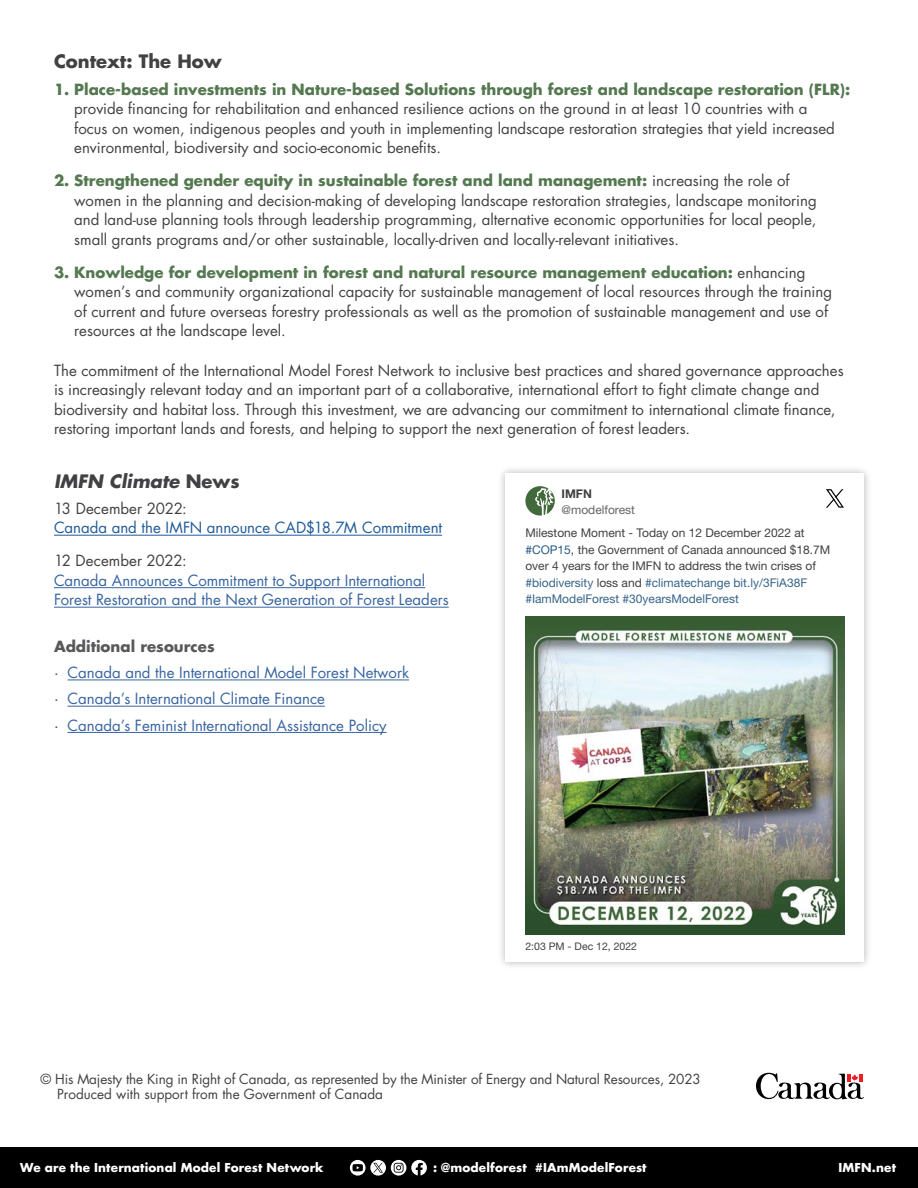
<style>
.page{position:relative;width:918px;height:1188px;background:#fff}
.page>*{position:absolute;margin:0;border:0;box-sizing:border-box;transform-origin:0 0}
.Heading_1{font:italic 700 18px "Futura LT";color:#414042}
.Heading_1-2{font:700 18px "Futura LT";color:#414042}
.t1{font:15px/19.5px "Futura LT";color:#414042}
.t2{font:15px/19.5px "Futura LT";color:#3864a0}
.t3{font:15px/19.5px "Futura LT";color:#1f5a99}
.Heading_2{font:700 15px "Futura LT";color:#58595b}
.Copyright_text{font:13.5px/15px "Futura LT";letter-spacing:-.01em;color:#414042}
.Tweet{font:12px/16.5px "Helvetica Neue LT Std";color:#414042}
.t4{font:700 12px "Futura LT";letter-spacing:.01em;color:#fff}
.Tweet-2{font:12px/16.5px "Helvetica Neue LT Std";color:#636466}
.Tweet-3{font:10.5px "Helvetica Neue LT Std";color:#414042}
.s1{font-weight:700;color:#547850}
.s2{font-style:normal}
.s3{color:#414042}
.s4{font-weight:700;color:#414042}
.s5{color:#24587f}
.s6{color:#275d85}
.s7{color:#376489}
</style>
<div class="page">
<div style="left:0;top:1148px;width:918px;height:40px;background:#000"></div>
<div style="left:497px;top:465px;width:375px;height:505px;background:#000;opacity:.3"></div>
<div style="left:505px;top:473px;width:359px;height:488px;background:#fff"></div>
<hr style="left:54px;top:535px;width:388px;height:1px;background:#1f5a99">
<hr style="left:54px;top:587px;width:371px;height:1px;background:#3864a0">
<hr style="left:54px;top:607px;width:395px;height:1px;background:#3864a0">
<hr style="left:68px;top:680px;width:341px;height:1px;background:#3864a0">
<hr style="left:68px;top:706px;width:257px;height:1px;background:#3864a0">
<hr style="left:68px;top:732px;width:319px;height:1px;background:#3864a0">
<svg style="left:525px;top:486px;width:30px;height:30px"></svg>
<svg style="left:826px;top:489px;width:18px;height:19px"></svg>
<img style="left:525px;top:616px;width:319px;height:319px">
<svg style="left:756px;top:1073px;width:108px;height:27px"></svg>
<svg style="left:350px;top:1160px;width:16px;height:16px"></svg>
<svg style="left:352px;top:1164px;width:11px;height:7px"></svg>
<svg style="left:370px;top:1160px;width:16px;height:16px"></svg>
<svg style="left:373px;top:1163px;width:10px;height:10px"></svg>
<svg style="left:391px;top:1160px;width:15px;height:16px"></svg>
<svg style="left:394px;top:1163px;width:10px;height:10px"></svg>
<svg style="left:411px;top:1160px;width:16px;height:16px"></svg>
<p class="Heading_1-2" style="left:54px;top:50px;width:169px">Context: The How</p>
<p class="t1" style="left:74px;top:80px;width:778px;text-indent:-20px"><span class="s1">1. Place-based investments in Nature-based Solutions through forest and landscape restoration (FLR): </span>provide financing for rehabilitation and enhanced resilience actions on the ground in at least 10 countries with a<br>focus on women, indigenous peoples and youth in implementing landscape restoration strategies that yield increased environmental, biodiversity and socio-economic benefits.</p>
<p class="t1" style="left:74px;top:171px;width:744px;text-indent:-20px"><span class="s1">2. Strengthened gender equity in sustainable forest and land management:</span> increasing the role of women in the planning and decision-making of developing landscape restoration strategies, landscape monitoring and land-use planning tools through leadership programming, alternative economic opportunities for local people, small grants programs and/or other sustainable, locally-driven and locally-relevant initiatives.</p>
<p class="t1" style="left:74px;top:263px;width:759px;text-indent:-20px"><span class="s1">3. Knowledge for development in forest and natural resource management education:</span> enhancing women’s and community organizational capacity for sustainable management of local resources through the training of current and future overseas forestry professionals as well as the promotion of sustainable management and use of resources at the landscape level.</p>
<p class="t1" style="left:54px;top:361px;width:791px">The commitment of the International Model Forest Network to inclusive best practices and shared governance approaches is increasingly relevant today and an important part of a collaborative, international effort to fight climate change and biodiversity and habitat loss. Through this investment, we are advancing our commitment to international climate finance, restoring important lands and forests, and helping to support the next generation of forest leaders.</p>
<p class="Heading_1" style="left:54px;top:469px;width:187px">IMFN Climate <span class="s2">News</span></p>
<p class="t3" style="left:54px;top:499px;width:390px"><span class="s3">13 December 2022:<br></span>Canada and the IMFN announce CAD$18.7M Commitment</p>
<p class="t2" style="left:54px;top:551px;width:396px"><span class="s3">12 December 2022:<br></span>Canada Announces Commitment to Support International<br>Forest Restoration and the Next Generation of Forest Leaders</p>
<p class="Heading_2" style="left:54px;top:636px;width:162px">Additional resources</p>
<p class="t2" style="left:54px;top:663px;width:357px"><span class="s3">·</span> Canada and the International Model Forest Network</p>
<p class="t2" style="left:54px;top:689px;width:272px"><span class="s3">·</span> Canada’s International Climate Finance</p>
<p class="t2" style="left:54px;top:715px;width:334px"><span class="s3">·</span> Canada’s Feminist International Assistance Policy</p>
<p class="Tweet-2" style="left:562px;top:485px;width:75px"><span class="s4">IMFN </span>@modelforest</p>
<p class="Tweet" style="left:525px;top:525px;width:307px">Milestone Moment - Today on 12 December 2022 at <span class="s5">#</span><span class="s6">COP15</span>, the Government of Canada announced $18.7M over 4 years for the IMFN to address the twin crises of <span class="s7">#biodiversity</span> loss and <span class="s7">#climatechange bit.ly/3FiA38F #IamModelForest #30yearsModelForest</span></p>
<p class="Tweet-3" style="left:525px;top:940px;width:113px">2:03 PM - Dec 12, 2022</p>
<p class="Copyright_text" style="left:57px;top:1072px;width:645px;text-indent:-17px">© His Majesty the King in Right of Canada, as represented by the Minister of Energy and Natural Resources, 2023<br>Produced with support from the Government of Canada</p>
<p class="t4" style="left:20px;top:1160px;width:305px">We are the International Model Forest Network</p>
<p class="t4" style="left:433px;top:1160px;width:215px">: @modelforest #IAmModelForest</p>
<p class="t4" style="left:839px;top:1160px;width:59px">IMFN.net</p>
</div>
